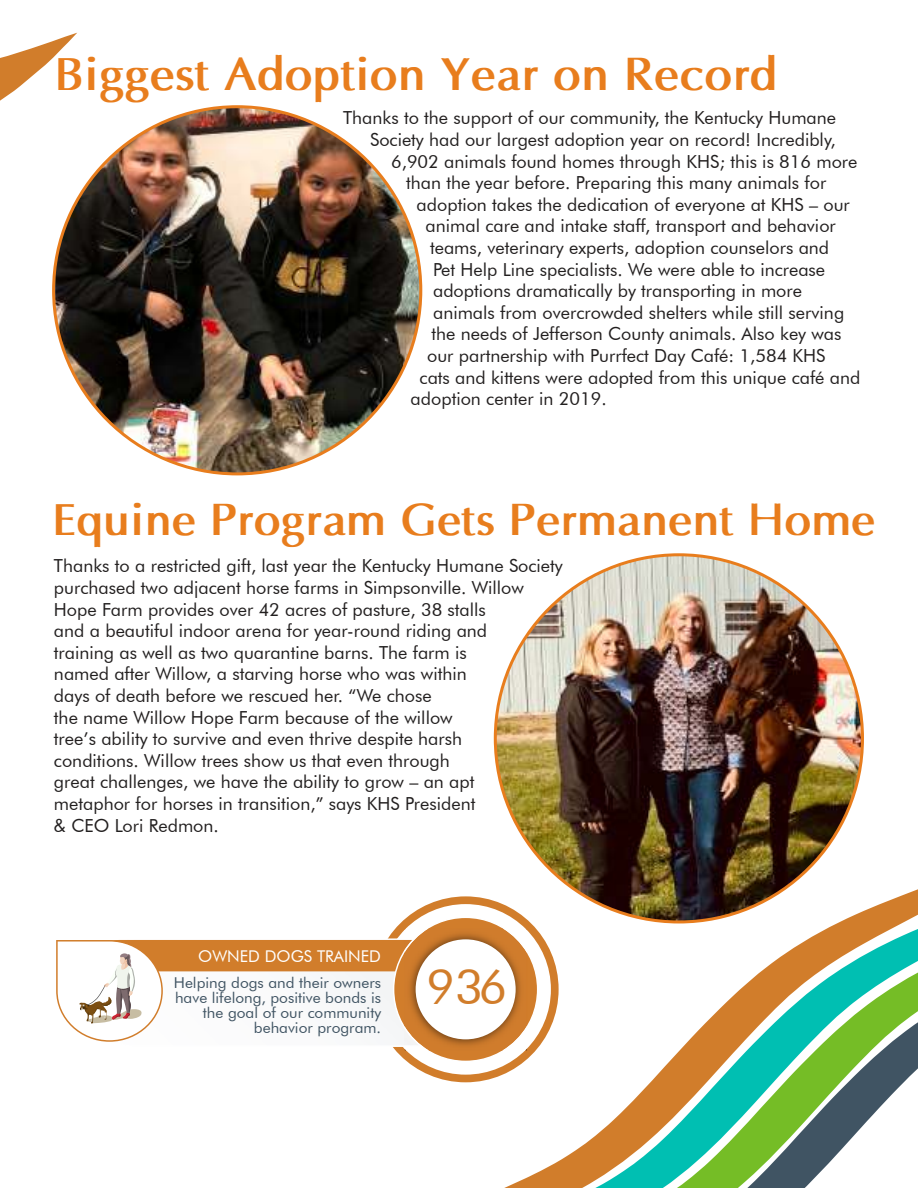
<style>
.page{position:relative;width:918px;height:1188px;background:#fff}
.page>*{position:absolute;margin:0;border:0;box-sizing:border-box;transform-origin:0 0}
.t1{font:48.45px "Futura BT";color:#d17d2b}
.t2{font:700 46.5px "Optima";color:#e87d1d}
.t3{font:700 45px "Optima";color:#e87d1d}
.t4{font:18px/21.6px "Futura BT";color:#221f1f}
.t5{font:16.2px "Futura BT";color:#fff}
.t6{font:15px/15px "Futura BT";color:#405463;text-align:right}
</style>
<div class="page">
<svg style="left:459px;top:836px;width:459px;height:352px"></svg>
<svg style="left:0;top:33px;width:77px;height:68px"></svg>
<img style="left:55px;top:107px;width:366px;height:367px">
<img style="left:495px;top:555px;width:367px;height:367px;border-radius:184px">
<svg style="left:56px;top:896px;width:503px;height:186px"></svg>
<img style="left:79px;top:1002px;width:27px;height:22px">
<h2 class="t2" style="left:54px;top:54px;width:725px">Biggest Adoption Year on Record</h2>
<p class="t4" style="left:343px;top:108px;width:495px">Thanks to the support of our community, the Kentucky Humane</p>
<p class="t4" style="left:370px;top:130px;width:467px">Society had our largest adoption year on record! Incredibly,</p>
<p class="t4" style="left:391px;top:152px;width:468px">6,902 animals found homes through KHS; this is 816 more</p>
<p class="t4" style="left:406px;top:173px;width:422px">than the year before. Preparing this many animals for</p>
<p class="t4" style="left:417px;top:195px;width:435px">adoption takes the dedication of everyone at KHS – our</p>
<p class="t4" style="left:426px;top:216px;width:412px">animal care and intake staff, transport and behavior</p>
<p class="t4" style="left:430px;top:238px;width:401px">teams, veterinary experts, adoption counselors and</p>
<p class="t4" style="left:433px;top:260px;width:394px">Pet Help Line specialists. We were able to increase</p>
<p class="t4" style="left:433px;top:281px;width:371px">adoptions dramatically by transporting in more</p>
<p class="t4" style="left:433px;top:303px;width:413px">animals from overcrowded shelters while still serving</p>
<p class="t4" style="left:432px;top:324px;width:411px">the needs of Jefferson County animals. Also key was</p>
<p class="t4" style="left:427px;top:346px;width:400px">our partnership with Purrfect Day Café: 1,584 KHS</p>
<p class="t4" style="left:420px;top:368px;width:442px">cats and kittens were adopted from this unique café and</p>
<p class="t4" style="left:411px;top:389px;width:198px">adoption center in 2019.</p>
<h3 class="t3" style="left:52px;top:500px;width:825px">Equine Program Gets Permanent Home</h3>
<p class="t4" style="left:54px;top:557px;width:510px">Thanks to a restricted gift, last year the Kentucky Humane Society purchased two adjacent horse farms in Simpsonville. Willow Hope Farm provides over 42 acres of pasture, 38 stalls<br>and a beautiful indoor arena for year-round riding and<br>training as well as two quarantine barns. The farm is<br>named after Willow, a starving horse who was within<br>days of death before we rescued her. “We chose<br>the name Willow Hope Farm because of the willow<br>tree’s ability to survive and even thrive despite harsh<br>conditions. Willow trees show us that even through<br>great challenges, we have the ability to grow – an apt<br>metaphor for horses in transition,” says KHS President<br>&amp; CEO Lori Redmon.</p>
<p class="t5" style="left:198px;top:950px;width:184px">OWNED DOGS TRAINED</p>
<p class="t6" style="left:174px;top:977px;width:209px">Helping dogs and their owners have lifelong, positive bonds is the goal of our community behavior program.</p>
<h1 class="t1" style="left:427px;top:966px;width:82px">936</h1>
</div>
